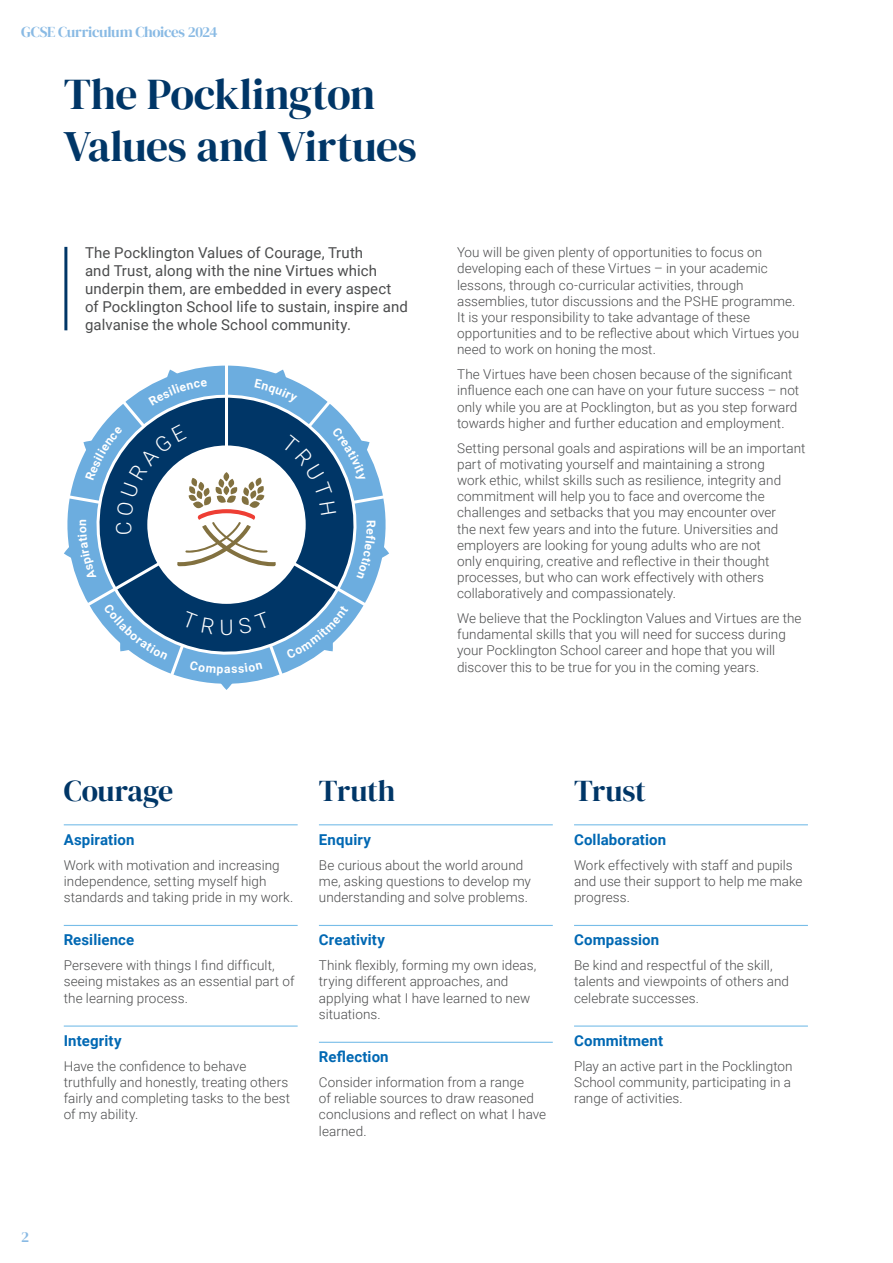
<style>
.page{position:relative;width:893px;height:1263px;background:#fff}
.page>*{position:absolute;margin:0;border:0;box-sizing:border-box;transform-origin:0 0}
.t1{font:43.5px/52.2px "DM Serif Display";letter-spacing:-.005em;color:#003667}
.t2{font:30px "DM Serif Display";letter-spacing:-.01em;color:#003667}
.t3{font:15px/18px "Roboto";letter-spacing:.005em;color:#4b4c4d}
.t4{font:700 15px "Roboto";letter-spacing:.01em;color:#0168b3}
.t5{font:15px "DM Serif Display";letter-spacing:-.025em;color:#89bae4}
.t6{font:300 13.5px/16.2px "Roboto";letter-spacing:.005em;color:#4b4c4d}
.t7{font:700 12.15px "Roboto";color:#fff}
</style>
<div class="page">
<hr style="left:64px;top:247px;width:3px;height:83px;background:#003667">
<hr style="left:64px;top:824px;width:234px;height:1px;background:#78bde8">
<hr style="left:64px;top:925px;width:234px;height:1px;background:#78bde8">
<hr style="left:64px;top:1025px;width:234px;height:2px;background:#78bde8">
<hr style="left:319px;top:824px;width:234px;height:1px;background:#78bde8">
<hr style="left:319px;top:925px;width:234px;height:1px;background:#78bde8">
<hr style="left:319px;top:1042px;width:234px;height:1px;background:#78bde8">
<hr style="left:574px;top:824px;width:234px;height:1px;background:#78bde8">
<hr style="left:574px;top:925px;width:234px;height:1px;background:#78bde8">
<hr style="left:574px;top:1025px;width:234px;height:2px;background:#78bde8">
<svg style="left:64px;top:370px;width:325px;height:320px"></svg>
<p class="t5" style="left:21px;top:23px;width:198px">GCSE Curriculum Choices 2024</p>
<h1 class="t1" style="left:64px;top:69px;width:355px">The Pocklington<br>Values and Virtues</h1>
<p class="t3" style="left:85px;top:243px;width:324px">The Pocklington Values of Courage, Truth<br>and Trust, along with the nine Virtues which underpin them, are embedded in every aspect of Pocklington School life to sustain, inspire and galvanise the whole School community.</p>
<p class="t7" style="left:224px;top:661px;width:8px">a</p>
<p class="t7" style="left:379px;top:520px;width:9px;rotate:90deg">R</p>
<p class="t6" style="left:457px;top:244px;width:344px">You will be given plenty of opportunities to focus on developing each of these Virtues – in your academic lessons, through co-curricular activities, through assemblies, tutor discussions and the PSHE programme.<br>It is your responsibility to take advantage of these opportunities and to be reflective about which Virtues you need to work on honing the most.</p>
<p class="t6" style="left:457px;top:366px;width:344px">The Virtues have been chosen because of the significant influence each one can have on your future success – not only while you are at Pocklington, but as you step forward towards higher and further education and employment.</p>
<p class="t6" style="left:457px;top:439px;width:350px">Setting personal goals and aspirations will be an important part of motivating yourself and maintaining a strong<br>work ethic, whilst skills such as resilience, integrity and commitment will help you to face and overcome the challenges and setbacks that you may encounter over<br>the next few years and into the future. Universities and employers are looking for young adults who are not<br>only enquiring, creative and reflective in their thought processes, but who can work effectively with others collaboratively and compassionately.</p>
<p class="t6" style="left:457px;top:610px;width:346px">We believe that the Pocklington Values and Virtues are the fundamental skills that you will need for success during your Pocklington School career and hope that you will discover this to be true for you in the coming years.</p>
<h2 class="t2" style="left:64px;top:774px;width:111px">Courage</h2>
<p class="t4" style="left:64px;top:829px;width:72px">Aspiration</p>
<p class="t6" style="left:64px;top:856px;width:231px">Work with motivation and increasing independence, setting myself high standards and taking pride in my work.</p>
<p class="t4" style="left:64px;top:929px;width:72px">Resilience</p>
<p class="t6" style="left:64px;top:957px;width:232px">Persevere with things I find difficult, seeing mistakes as an essential part of the learning process.</p>
<p class="t4" style="left:64px;top:1030px;width:59px">Integrity</p>
<p class="t6" style="left:64px;top:1057px;width:228px">Have the confidence to behave truthfully and honestly, treating others fairly and completing tasks to the best of my ability.</p>
<h2 class="t2" style="left:319px;top:774px;width:78px">Truth</h2>
<p class="t4" style="left:319px;top:829px;width:54px">Enquiry</p>
<p class="t6" style="left:319px;top:856px;width:214px">Be curious about the world around me, asking questions to develop my understanding and solve problems.</p>
<p class="t4" style="left:319px;top:929px;width:67px">Creativity</p>
<p class="t6" style="left:319px;top:957px;width:219px">Think flexibly, forming my own ideas, trying different approaches, and applying what I have learned to new situations.</p>
<p class="t4" style="left:319px;top:1046px;width:71px">Reflection</p>
<p class="t6" style="left:319px;top:1073px;width:229px">Consider information from a range<br>of reliable sources to draw reasoned conclusions and reflect on what I have learned.</p>
<h2 class="t2" style="left:574px;top:774px;width:73px">Trust</h2>
<p class="t4" style="left:574px;top:829px;width:94px">Collaboration</p>
<p class="t6" style="left:574px;top:856px;width:230px">Work effectively with staff and pupils and use their support to help me make progress.</p>
<p class="t4" style="left:574px;top:929px;width:87px">Compassion</p>
<p class="t6" style="left:574px;top:957px;width:217px">Be kind and respectful of the skill, talents and viewpoints of others and celebrate successes.</p>
<p class="t4" style="left:574px;top:1030px;width:91px">Commitment</p>
<p class="t6" style="left:574px;top:1057px;width:220px">Play an active part in the Pocklington<br>School community, participating in a range of activities.</p>
<p class="t5" style="left:21px;top:1228px;width:9px">2</p>
</div>
